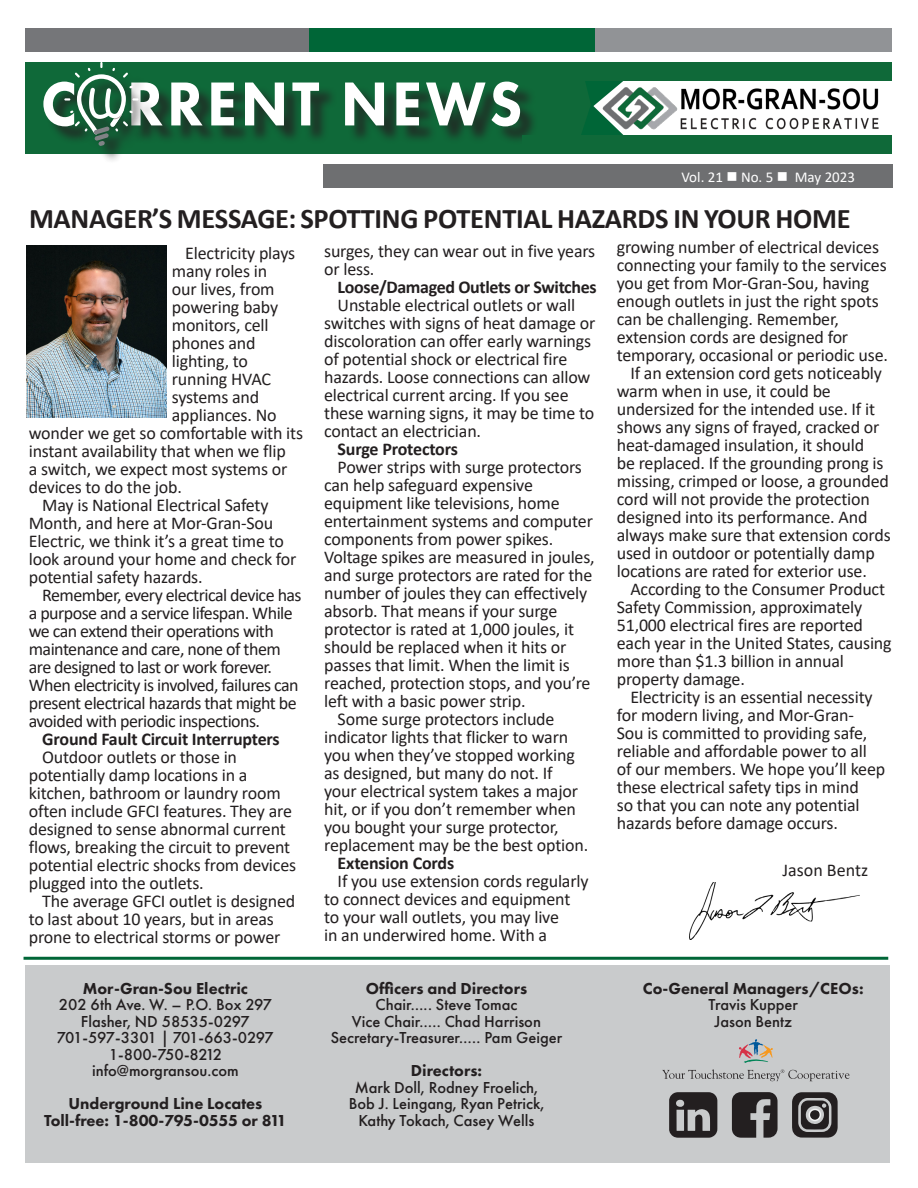
<style>
.page{position:relative;width:918px;height:1188px;background:#fff}
.page>*{position:absolute;margin:0;border:0;box-sizing:border-box;transform-origin:0 0}
.t1{font:800 64.35px "Futura PT";letter-spacing:.06em;color:#fff;scale:.93 1}
.t2{font:700 28.5px "Calibri";letter-spacing:-.01em;color:#231f20}
.t3{font:18px/18px "Calibri";letter-spacing:-.01em;color:#231f20}
.t4{font:18px/18px "Calibri";letter-spacing:-.03em;color:#231f20}
.t5{font:700 18px "Calibri";letter-spacing:-.02em;color:#231f20}
.t6{font:500 16.5px/16.5px "Futura PT";color:#231f20;text-align:center}
.t7{font:800 16.5px "Futura PT";color:#231f20}
.t8{font:500 16.5px "Futura PT";letter-spacing:-.035em;color:#231f20}
.t9{font:15px "Calibri";color:#fff}
</style>
<div class="page">
<div style="left:25px;top:965px;width:864px;height:197px;background:#c9cbcc"></div>
<div style="left:25px;top:62px;width:567px;height:91px;background:#0f6939"></div>
<div style="left:46px;top:84px;width:493px;height:61px;background:#231f20;opacity:.75"></div>
<div style="left:25px;top:28px;width:284px;height:24px;background:#757679"></div>
<div style="left:309px;top:28px;width:297px;height:24px;background:#006637"></div>
<div style="left:595px;top:28px;width:297px;height:24px;background:#919396"></div>
<img style="left:627px;top:87px;width:252px;height:43px">
<div style="left:522px;top:62px;width:369px;height:19px;background:#0f6939"></div>
<svg style="left:581px;top:81px;width:46px;height:54px"></svg>
<div style="left:522px;top:135px;width:369px;height:18px;background:#0f6939"></div>
<div style="left:323px;top:164px;width:569px;height:24px;background:#6e6f71"></div>
<div style="left:68px;top:65px;width:88px;height:99px;background:#231f20;opacity:.75"></div>
<svg style="left:64px;top:62px;width:74px;height:84px"></svg>
<img style="left:93px;top:75px;width:32px;height:33px">
<svg style="left:669px;top:1092px;width:48px;height:46px"></svg>
<svg style="left:732px;top:1092px;width:46px;height:46px"></svg>
<svg style="left:792px;top:1092px;width:46px;height:46px"></svg>
<div style="left:809px;top:1109px;width:11px;height:11px;background:#231f20;border-radius:50%"></div>
<div style="left:809px;top:1109px;width:12px;height:12px;border:2px solid #f2f3f4;border-radius:50%"></div>
<img style="left:689px;top:883px;width:170px;height:56px">
<hr style="left:24px;top:957px;width:864px;height:3px;background:#006637">
<svg style="left:662px;top:1039px;width:188px;height:42px"></svg>
<img style="left:26px;top:245px;width:141px;height:172px">
<p class="t1" style="left:41px;top:64px;width:519px">C RRENT NEWS</p>
<p class="t9" style="left:681px;top:166px;width:175px">Vol. 21 ■ No. 5 ■ May 2023</p>
<p class="t2" style="left:29px;top:198px;width:823px">MANAGER’S MESSAGE: SPOTTING POTENTIAL HAZARDS IN YOUR HOME</p>
<p class="t3" style="left:185px;top:243px;width:111px">Electricity plays</p>
<p class="t3" style="left:172px;top:261px;width:97px">many roles in</p>
<p class="t3" style="left:172px;top:279px;width:104px">our lives, from</p>
<p class="t3" style="left:172px;top:297px;width:108px">powering baby</p>
<p class="t3" style="left:172px;top:315px;width:98px">monitors, cell</p>
<p class="t3" style="left:172px;top:333px;width:85px">phones and</p>
<p class="t3" style="left:172px;top:351px;width:78px">lighting, to</p>
<p class="t3" style="left:172px;top:369px;width:101px">running HVAC</p>
<p class="t3" style="left:172px;top:387px;width:89px">systems and</p>
<p class="t3" style="left:172px;top:405px;width:106px">appliances. No</p>
<p class="t3" style="left:29px;top:423px;width:276px">wonder we get so comfortable with its</p>
<p class="t3" style="left:29px;top:441px;width:259px">instant availability that when we flip</p>
<p class="t3" style="left:29px;top:459px;width:260px">a switch, we expect most systems or</p>
<p class="t3" style="left:29px;top:477px;width:155px">devices to do the job.</p>
<p class="t3" style="left:29px;top:495px;width:269px;text-indent:14px">May is National Electrical Safety Month, and here at Mor-Gran-Sou Electric, we think it’s a great time to look around your home and check for potential safety hazards.</p>
<p class="t4" style="left:29px;top:585px;width:274px;text-indent:14px">Remember, every electrical device has a purpose and a service lifespan. While we can extend their operations with maintenance and care, none of them are designed to last or work forever.<br>When electricity is involved, failures can present electrical hazards that might be avoided with periodic inspections.</p>
<p class="t5" style="left:42px;top:726px;width:239px">Ground Fault Circuit Interrupters</p>
<p class="t3" style="left:29px;top:747px;width:269px;text-indent:14px">Outdoor outlets or those in potentially damp locations in a kitchen, bathroom or laundry room often include GFCI features. They are designed to sense abnormal current flows, breaking the circuit to prevent potential electric shocks from devices plugged into the outlets.</p>
<p class="t3" style="left:29px;top:891px;width:268px;text-indent:14px">The average GFCI outlet is designed to last about 10 years, but in areas prone to electrical storms or power</p>
<p class="t3" style="left:617px;top:238px;width:273px">growing number of electrical devices connecting your family to the services you get from Mor-Gran-Sou, having enough outlets in just the right spots can be challenging. Remember, extension cords are designed for temporary, occasional or periodic use.</p>
<p class="t3" style="left:617px;top:364px;width:275px;text-indent:14px">If an extension cord gets noticeably warm when in use, it could be undersized for the intended use. If it shows any signs of frayed, cracked or heat-damaged insulation, it should<br>be replaced. If the grounding prong is missing, crimped or loose, a grounded cord will not provide the protection designed into its performance. And always make sure that extension cords used in outdoor or potentially damp locations are rated for exterior use.</p>
<p class="t3" style="left:617px;top:580px;width:276px;text-indent:14px">According to the Consumer Product<br>Safety Commission, approximately<br>51,000 electrical fires are reported each year in the United States, causing more than $1.3 billion in annual property damage.</p>
<p class="t3" style="left:617px;top:688px;width:270px;text-indent:14px">Electricity is an essential necessity for modern living, and Mor-Gran-Sou is committed to providing safe, reliable and affordable power to all of our members. We hope you’ll keep these electrical safety tips in mind<br>so that you can note any potential hazards before damage occurs.</p>
<p class="t3" style="left:324px;top:242px;width:273px">surges, they can wear out in five years or less.</p>
<p class="t5" style="left:338px;top:275px;width:261px">Loose/Damaged Outlets or Switches</p>
<p class="t3" style="left:324px;top:296px;width:273px;text-indent:14px">Unstable electrical outlets or wall switches with signs of heat damage or discoloration can offer early warnings of potential shock or electrical fire hazards. Loose connections can allow electrical current arcing. If you see these warning signs, it may be time to contact an electrician.</p>
<p class="t5" style="left:338px;top:437px;width:122px">Surge Protectors</p>
<p class="t3" style="left:324px;top:458px;width:272px;text-indent:14px">Power strips with surge protectors can help safeguard expensive equipment like televisions, home entertainment systems and computer components from power spikes.<br>Voltage spikes are measured in joules, and surge protectors are rated for the number of joules they can effectively absorb. That means if your surge protector is rated at 1,000 joules, it should be replaced when it hits or passes that limit. When the limit is reached, protection stops, and you’re left with a basic power strip.</p>
<p class="t3" style="left:324px;top:710px;width:266px;text-indent:14px">Some surge protectors include indicator lights that flicker to warn you when they’ve stopped working as designed, but many do not. If your electrical system takes a major hit, or if you don’t remember when you bought your surge protector, replacement may be the best option.</p>
<p class="t5" style="left:338px;top:851px;width:118px">Extension Cords</p>
<p class="t3" style="left:324px;top:872px;width:266px;text-indent:14px">If you use extension cords regularly to connect devices and equipment to your wall outlets, you may live<br>in an underwired home. With a</p>
<p class="t3" style="left:783px;top:860px;width:87px">Jason Bentz</p>
<p class="t7" style="left:83px;top:978px;width:167px">Mor-Gran-Sou Electric</p>
<p class="t6" style="left:59px;top:996px;width:215px">202 6th Ave. W. – P.O. Box 297</p>
<p class="t6" style="left:81px;top:1013px;width:171px">Flasher, ND 58535‐0297</p>
<p class="t8" style="left:57px;top:1028px;width:219px">701‐597‐3301 | 701‐663‐0297</p>
<p class="t8" style="left:109px;top:1044px;width:115px">1‐800‐750‐8212</p>
<p class="t6" style="left:92px;top:1062px;width:148px">info@morgransou.com</p>
<p class="t7" style="left:68px;top:1093px;width:196px">Underground Line Locates</p>
<p class="t7" style="left:44px;top:1110px;width:244px">Toll‐free: 1‐800‐795‐0555 or 811</p>
<p class="t7" style="left:366px;top:978px;width:163px">Officers and Directors</p>
<p class="t6" style="left:375px;top:996px;width:144px">Chair….. Steve Tomac</p>
<p class="t6" style="left:352px;top:1013px;width:191px">Vice Chair….. Chad Harrison</p>
<p class="t6" style="left:331px;top:1029px;width:233px">Secretary‐Treasurer….. Pam Geiger</p>
<p class="t7" style="left:411px;top:1060px;width:73px">Directors:</p>
<p class="t6" style="left:355px;top:1079px;width:185px">Mark Doll, Rodney Froelich,</p>
<p class="t6" style="left:349px;top:1095px;width:197px">Bob J. Leingang, Ryan Petrick,<br>Kathy Tokach, Casey Wells</p>
<p class="t7" style="left:643px;top:978px;width:222px">Co‐General Managers/CEOs:</p>
<p class="t6" style="left:709px;top:996px;width:91px">Travis Kupper</p>
<p class="t6" style="left:714px;top:1013px;width:79px">Jason Bentz</p>
</div>
